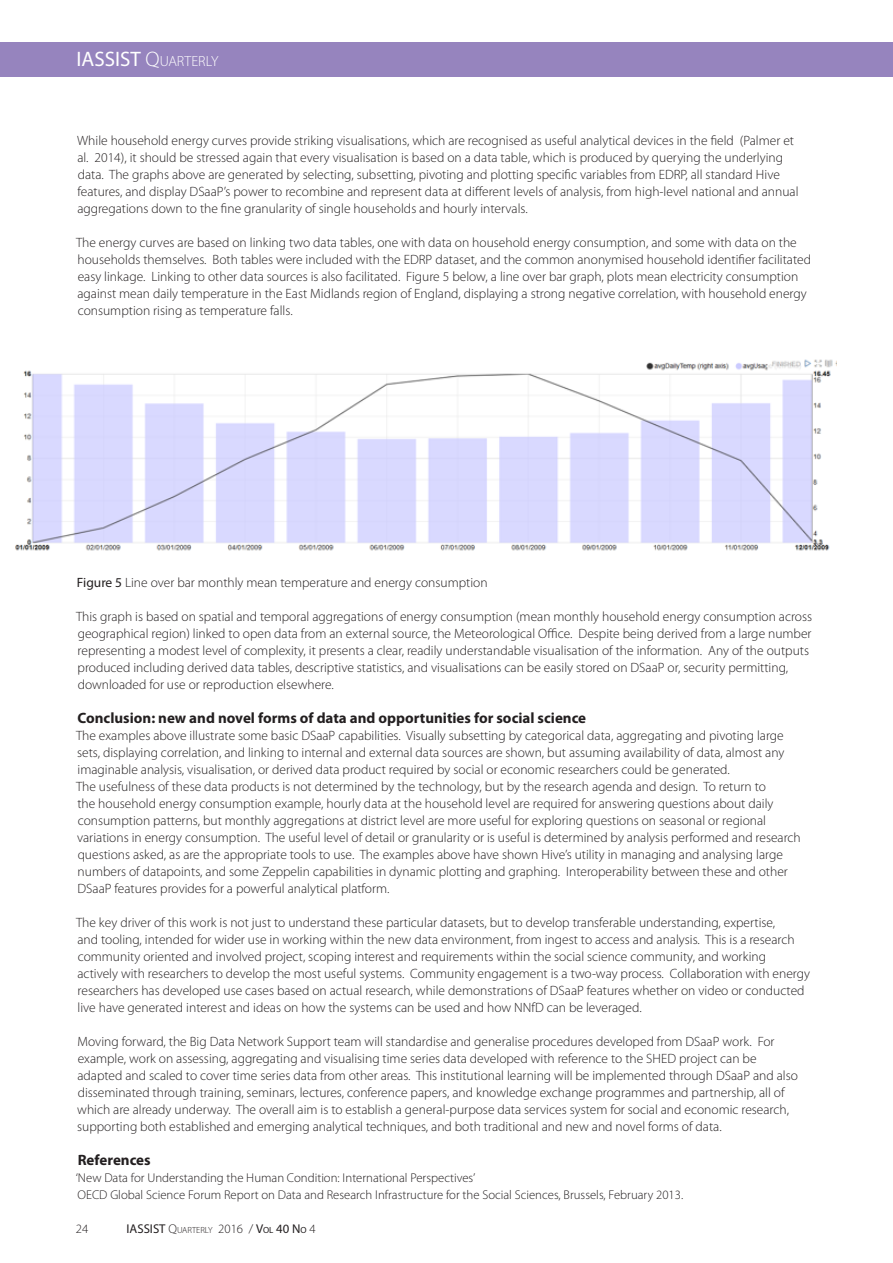
<style>
.page{position:relative;width:893px;height:1263px;background:#fff}
.page>*{position:absolute;margin:0;border:0;box-sizing:border-box;transform-origin:0 0}
.Subhead1{font:700 15px "Myriad Pro";color:#231f20}
.t1{font:300 14.7px "Myriad Pro";color:#fff}
.t2{font:300 13.5px/17px "Myriad Pro";color:#231f20}
.t3{font:300 12.75px "Myriad Pro";color:#231f20}
.t4{font:12.75px "Myriad Pro";color:#231f20}
.t5{font:300 12.75px "Myriad Pro";color:#231f20}
.s1{font-weight:400;font-size:21px}
.s2{font-size:21px}
.s3{font-weight:400}
.s4{font-weight:300}
.s5{font-weight:300;font-size:8.85px}
.s6{font-size:8.85px}
</style>
<div class="page">
<div style="left:0;top:43px;width:893px;height:34px;background:#9684be"></div>
<img style="left:15px;top:359px;width:822px;height:192px">
<p class="t1" style="left:77px;top:52px;width:143px"><span class="s1">IASSIST</span> <span class="s2">Q</span>UARTERLY</p>
<p class="t2" style="left:77px;top:131px;width:723px">While household energy curves provide striking visualisations, which are recognised as useful analytical devices in the field (Palmer et al. 2014), it should be stressed again that every visualisation is based on a data table, which is produced by querying the underlying data. The graphs above are generated by selecting, subsetting, pivoting and plotting specific variables from EDRP, all standard Hive features, and display DSaaP’s power to recombine and represent data at different levels of analysis, from high-level national and annual aggregations down to the fine granularity of single households and hourly intervals.</p>
<p class="t2" style="left:76px;top:234px;width:736px">The energy curves are based on linking two data tables, one with data on household energy consumption, and some with data on the households themselves. Both tables were included with the EDRP dataset, and the common anonymised household identifier facilitated easy linkage. Linking to other data sources is also facilitated. Figure 5 below, a line over bar graph, plots mean electricity consumption against mean daily temperature in the East Midlands region of England, displaying a strong negative correlation, with household energy consumption rising as temperature falls.</p>
<p class="t2" style="left:77px;top:574px;width:412px"><span class="s3">Figure 5</span> Line over bar monthly mean temperature and energy consumption</p>
<p class="t2" style="left:76px;top:608px;width:738px">This graph is based on spatial and temporal aggregations of energy consumption (mean monthly household energy consumption across geographical region) linked to open data from an external source, the Meteorological Office. Despite being derived from a large number representing a modest level of complexity, it presents a clear, readily understandable visualisation of the information. Any of the outputs produced including derived data tables, descriptive statistics, and visualisations can be easily stored on DSaaP or, security permitting, downloaded for use or reproduction elsewhere.</p>
<p class="Subhead1" style="left:78px;top:708px;width:510px">Conclusion: new and novel forms of data and opportunities for social science</p>
<p class="t2" style="left:76px;top:727px;width:710px;text-align:justify">The examples above illustrate some basic DSaaP capabilities. Visually subsetting by categorical data, aggregating and pivoting large sets, displaying correlation, and linking to internal and external data sources are shown, but assuming availability of data, almost any imaginable analysis, visualisation, or derived data product required by social or economic researchers could be generated.</p>
<p class="t2" style="left:76px;top:778px;width:726px">The usefulness of these data products is not determined by the technology, but by the research agenda and design. To return to<br>the household energy consumption example, hourly data at the household level are required for answering questions about daily consumption patterns, but monthly aggregations at district level are more useful for exploring questions on seasonal or regional variations in energy consumption. The useful level of detail or granularity or is useful is determined by analysis performed and research questions asked, as are the appropriate tools to use. The examples above have shown Hive’s utility in managing and analysing large numbers of datapoints, and some Zeppelin capabilities in dynamic plotting and graphing. Interoperability between these and other DSaaP features provides for a powerful analytical platform.</p>
<p class="t2" style="left:76px;top:914px;width:735px">The key driver of this work is not just to understand these particular datasets, but to develop transferable understanding, expertise,<br>and tooling, intended for wider use in working within the new data environment, from ingest to access and analysis. This is a research community oriented and involved project, scoping interest and requirements within the social science community, and working<br>actively with researchers to develop the most useful systems. Community engagement is a two-way process. Collaboration with energy researchers has developed use cases based on actual research, while demonstrations of DSaaP features whether on video or conducted live have generated interest and ideas on how the systems can be used and how NNfD can be leveraged.</p>
<p class="t2" style="left:77px;top:1033px;width:722px">Moving forward, the Big Data Network Support team will standardise and generalise procedures developed from DSaaP work. For example, work on assessing, aggregating and visualising time series data developed with reference to the SHED project can be adapted and scaled to cover time series data from other areas. This institutional learning will be implemented through DSaaP and also disseminated through training, seminars, lectures, conference papers, and knowledge exchange programmes and partnership, all of which are already underway. The overall aim is to establish a general-purpose data services system for social and economic research, supporting both established and emerging analytical techniques, and both traditional and new and novel forms of data.</p>
<p class="Subhead1" style="left:78px;top:1150px;width:75px">References</p>
<p class="t3" style="left:76px;top:1170px;width:401px">‘New Data for Understanding the Human Condition: International Perspectives’</p>
<p class="t3" style="left:78px;top:1187px;width:607px">OECD Global Science Forum Report on Data and Research Infrastructure for the Social Sciences, Brussels, February 2013.</p>
<p class="t5" style="left:76px;top:1221px;width:14px">24</p>
<p class="t4" style="left:127px;top:1221px;width:191px">IASSIST <span class="s4">Q</span><span class="s5">UARTERLY</span> <span class="s4">2016 /</span> V<span class="s6">ol</span> 40 N<span class="s6">o</span> <span class="s4">4</span></p>
</div>
